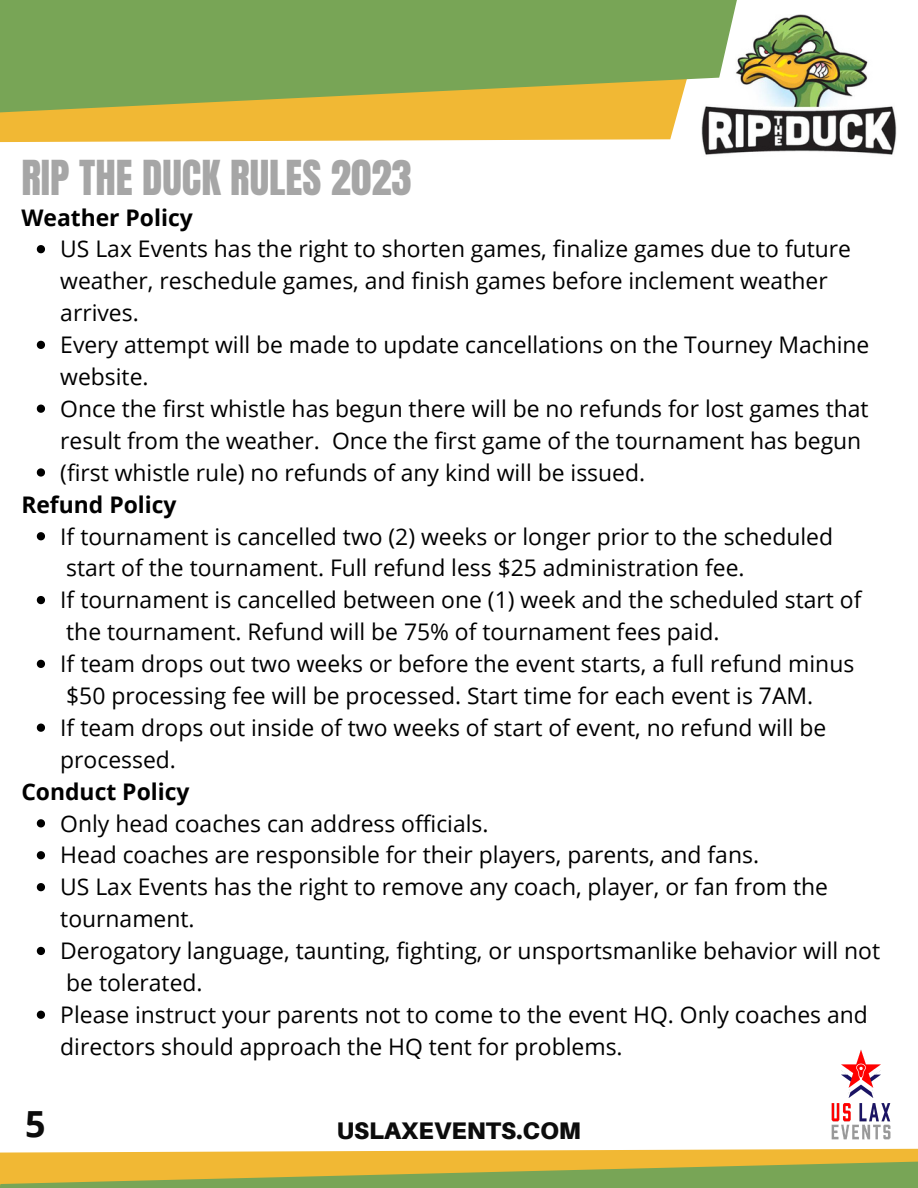
<style>
.page{position:relative;width:918px;height:1188px;background:#fff}
.page>*{position:absolute;margin:0;border:0;box-sizing:border-box;transform-origin:0 0}
.t1{font:40.95px "Anton";color:#a6a6a6}
.t2{font:700 36px "Open Sans";color:#0c0c0c}
.t3{font:900 24px "Aileron";color:#0c0c0c}
.t4{font:22.95px/32px "Open Sans";color:#000}
.t5{font:700 22.95px "Open Sans";color:#000}
</style>
<div class="page">
<svg style="left:0;top:1148px;width:918px;height:40px;background:#c4b54e"></svg>
<svg style="left:37px;top:245px;width:8px;height:8px"></svg>
<svg style="left:37px;top:341px;width:8px;height:8px"></svg>
<svg style="left:37px;top:405px;width:8px;height:8px"></svg>
<svg style="left:37px;top:468px;width:8px;height:9px"></svg>
<svg style="left:37px;top:532px;width:8px;height:8px"></svg>
<svg style="left:37px;top:596px;width:8px;height:8px"></svg>
<svg style="left:37px;top:660px;width:8px;height:8px"></svg>
<svg style="left:37px;top:724px;width:8px;height:8px"></svg>
<svg style="left:37px;top:819px;width:8px;height:8px"></svg>
<svg style="left:37px;top:851px;width:8px;height:8px"></svg>
<svg style="left:37px;top:883px;width:8px;height:8px"></svg>
<svg style="left:37px;top:947px;width:8px;height:8px"></svg>
<svg style="left:37px;top:1011px;width:8px;height:8px"></svg>
<img style="left:831px;top:1050px;width:60px;height:90px">
<img style="left:833px;top:42px;width:63px;height:113px">
<svg style="left:0;top:0;width:833px;height:155px;background:#a8b266"></svg>
<h1 class="t1" style="left:21px;top:148px;width:392px">RIP THE DUCK RULES 2023</h1>
<p class="t5" style="left:21px;top:201px;width:173px">Weather Policy</p>
<p class="t4" style="left:60px;top:233px;width:811px">US Lax Events has the right to shorten games, finalize games due to future weather, reschedule games, and finish games before inclement weather arrives.<br>Every attempt will be made to update cancellations on the Tourney Machine website.<br>Once the first whistle has begun there will be no refunds for lost games that result from the weather. Once the first game of the tournament has begun (first whistle rule) no refunds of any kind will be issued.</p>
<p class="t5" style="left:21px;top:488px;width:157px">Refund Policy</p>
<p class="t4" style="left:60px;top:520px;width:803px">If tournament is cancelled two (2) weeks or longer prior to the scheduled start of the tournament. Full refund less $25 administration fee.<br>If tournament is cancelled between one (1) week and the scheduled start of the tournament. Refund will be 75% of tournament fees paid.<br>If team drops out two weeks or before the event starts, a full refund minus $50 processing fee will be processed. Start time for each event is 7AM.<br>If team drops out inside of two weeks of start of event, no refund will be processed.</p>
<p class="t5" style="left:21px;top:775px;width:170px">Conduct Policy</p>
<p class="t4" style="left:60px;top:807px;width:821px">Only head coaches can address officials.<br>Head coaches are responsible for their players, parents, and fans.<br>US Lax Events has the right to remove any coach, player, or fan from the tournament.<br>Derogatory language, taunting, fighting, or unsportsmanlike behavior will not be tolerated.<br>Please instruct your parents not to come to the event HQ. Only coaches and directors should approach the HQ tent for problems.</p>
<h2 class="t2" style="left:25px;top:1099px;width:22px">5</h2>
<p class="t3" style="left:337px;top:1116px;width:246px">USLAXEVENTS.COM</p>
</div>
